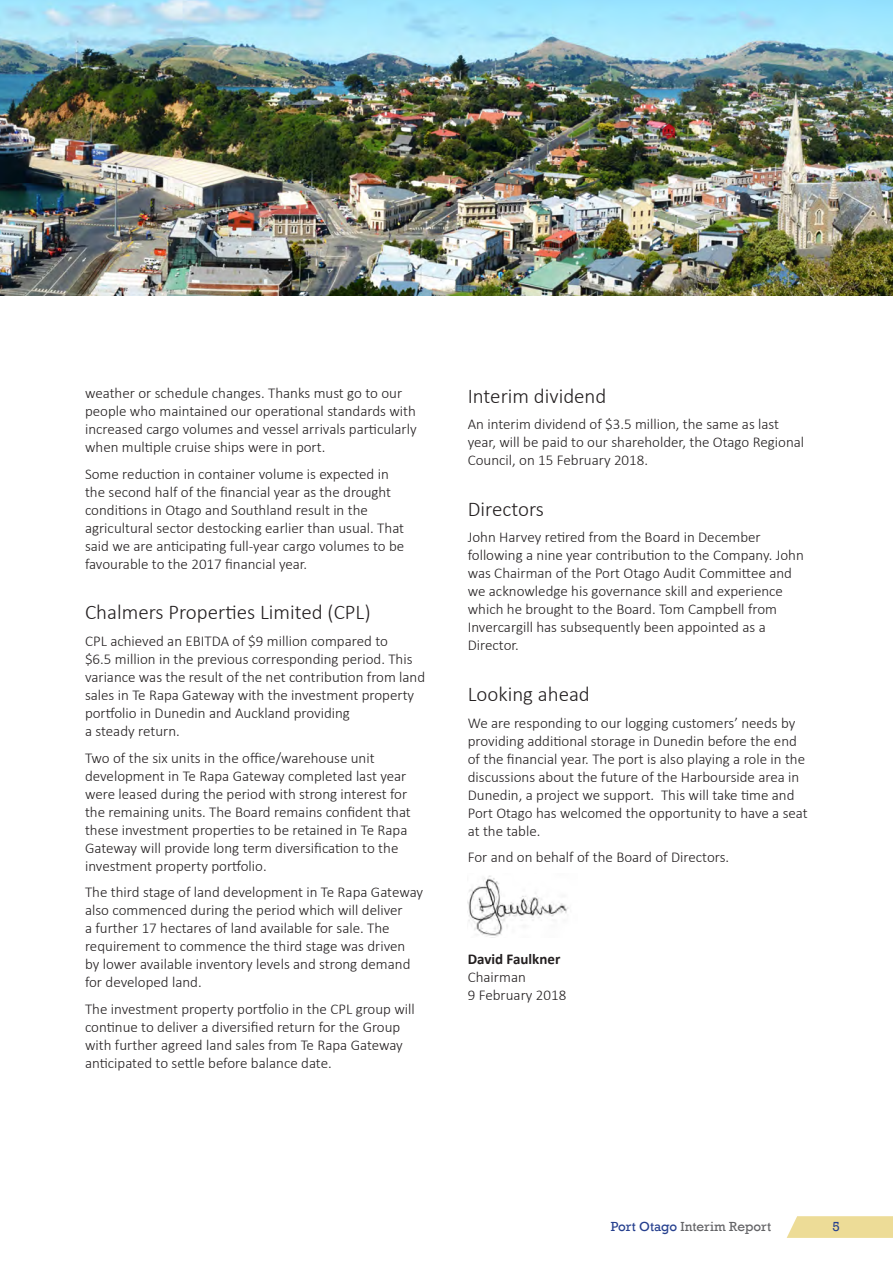
<style>
.page{position:relative;width:893px;height:1263px;background:#fff}
.page>*{position:absolute;margin:0;border:0;box-sizing:border-box;transform-origin:0 0}
.Sub_Heading{font:300 21px "Calibri";color:#231f20}
.Body_Copy_1{font:300 15px/18px "Calibri";color:#231f20}
.t1{font:13.5px "Rockwell";color:#636366}
.t2{font:13.5px "Rockwell";color:#253f8e}
.s1{font-weight:700}
.s2{color:#253f8e}
</style>
<div class="page">
<svg style="left:787px;top:1216px;width:106px;height:22px;background:#eede9d"></svg>
<img style="left:0;top:0;width:893px;height:296px">
<img style="left:468px;top:875px;width:101px;height:63px">
<p class="Body_Copy_1" style="left:85px;top:383px;width:333px">weather or schedule changes. Thanks must go to our people who maintained our operational standards with increased cargo volumes and vessel arrivals particularly when multiple cruise ships were in port.</p>
<p class="Body_Copy_1" style="left:85px;top:464px;width:321px">Some reduction in container volume is expected in the second half of the financial year as the drought conditions in Otago and Southland result in the agricultural sector destocking earlier than usual. That said we are anticipating full-year cargo volumes to be favourable to the 2017 financial year.</p>
<p class="Sub_Heading" style="left:85px;top:599px;width:287px">Chalmers Properties Limited (CPL)</p>
<p class="Body_Copy_1" style="left:85px;top:631px;width:342px">CPL achieved an EBITDA of $9 million compared to<br>$6.5 million in the previous corresponding period. This variance was the result of the net contribution from land sales in Te Rapa Gateway with the investment property portfolio in Dunedin and Auckland providing<br>a steady return.</p>
<p class="Body_Copy_1" style="left:85px;top:748px;width:327px">Two of the six units in the office/warehouse unit development in Te Rapa Gateway completed last year were leased during the period with strong interest for the remaining units. The Board remains confident that these investment properties to be retained in Te Rapa Gateway will provide long term diversification to the investment property portfolio.</p>
<p class="Body_Copy_1" style="left:85px;top:882px;width:340px">The third stage of land development in Te Rapa Gateway also commenced during the period which will deliver<br>a further 17 hectares of land available for sale. The requirement to commence the third stage was driven by lower available inventory levels and strong demand for developed land.</p>
<p class="Body_Copy_1" style="left:85px;top:999px;width:331px">The investment property portfolio in the CPL group will continue to deliver a diversified return for the Group with further agreed land sales from Te Rapa Gateway anticipated to settle before balance date.</p>
<p class="Sub_Heading" style="left:468px;top:383px;width:140px">Interim dividend</p>
<p class="Body_Copy_1" style="left:468px;top:414px;width:338px">An interim dividend of $3.5 million, the same as last year, will be paid to our shareholder, the Otago Regional<br>Council, on 15 February 2018.</p>
<p class="Sub_Heading" style="left:468px;top:496px;width:78px">Directors</p>
<p class="Body_Copy_1" style="left:468px;top:528px;width:338px">John Harvey retired from the Board in December following a nine year contribution to the Company. John was Chairman of the Port Otago Audit Committee and we acknowledge his governance skill and experience which he brought to the Board. Tom Campbell from Invercargill has subsequently been appointed as a Director.</p>
<p class="Sub_Heading" style="left:468px;top:681px;width:124px">Looking ahead</p>
<p class="Body_Copy_1" style="left:468px;top:713px;width:342px">We are responding to our logging customers’ needs by providing additional storage in Dunedin before the end of the financial year. The port is also playing a role in the discussions about the future of the Harbourside area in Dunedin, a project we support. This will take time and Port Otago has welcomed the opportunity to have a seat at the table.</p>
<p class="Body_Copy_1" style="left:468px;top:847px;width:263px">For and on behalf of the Board of Directors.</p>
<p class="Body_Copy_1" style="left:468px;top:949px;width:100px"><span class="s1">David Faulkner<br></span>Chairman<br>9 February 2018</p>
<p class="t1" style="left:611px;top:1218px;width:162px"><span class="s2">Port Otago</span> Interim Report</p>
<p class="t2" style="left:832px;top:1218px;width:9px">5</p>
</div>
